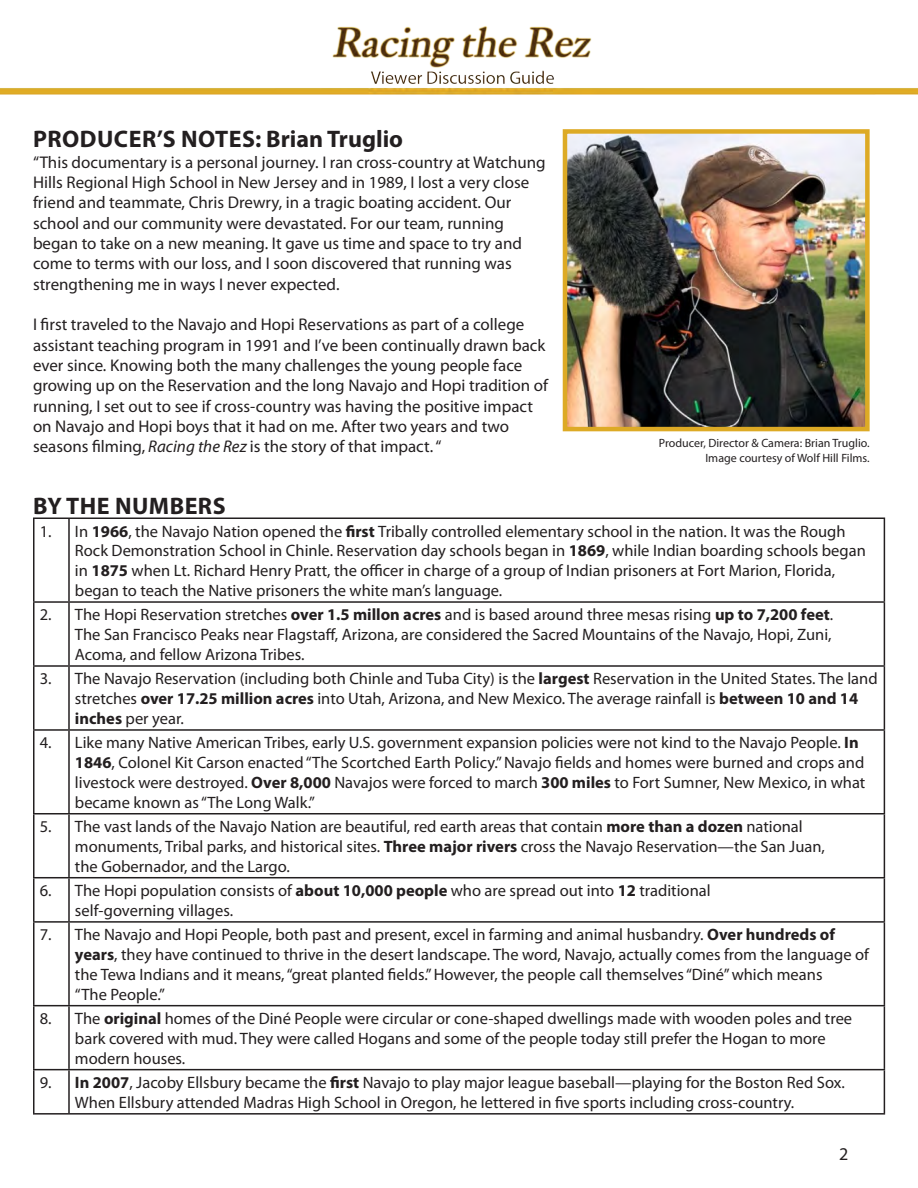
<style>
.page{position:relative;width:918px;height:1188px;background:#fff}
.page>*{position:absolute;margin:0;border:0;box-sizing:border-box;transform-origin:0 0}
.t1{font:700 24px "Myriad Pro";color:#231f20}
.t2{font:700 24px "Myriad Pro";letter-spacing:.02em;color:#231f20}
.t3{font:18px "Myriad Pro";color:#231f20}
.t4{font:16.95px/20.4px "Myriad Pro";color:#231f20}
.t5{font:16.5px/19.8px "Myriad Pro";color:#231f20}
.t6{font:12px "Myriad Pro";color:#231f20}
.s1{font-style:italic}
.s2{font-weight:700}
</style>
<div class="page">
<img style="left:0;top:26px;width:918px;height:1089px">
<img style="left:568px;top:134px;width:297px;height:292px">
<div style="left:563px;top:129px;width:307px;height:302px;border:4px solid #ddaa25"></div>
<hr style="left:33px;top:518px;width:36px;height:1px;background:#231f20">
<hr style="left:33px;top:519px;width:1px;height:82px;background:#231f20">
<hr style="left:69px;top:518px;width:816px;height:1px;background:#231f20">
<hr style="left:68px;top:519px;width:2px;height:82px;background:#231f20">
<hr style="left:884px;top:519px;width:1px;height:82px;background:#231f20">
<hr style="left:33px;top:601px;width:36px;height:2px;background:#231f20">
<hr style="left:33px;top:603px;width:1px;height:62px;background:#231f20">
<hr style="left:69px;top:601px;width:816px;height:2px;background:#231f20">
<hr style="left:68px;top:603px;width:2px;height:62px;background:#231f20">
<hr style="left:884px;top:603px;width:1px;height:62px;background:#231f20">
<hr style="left:33px;top:665px;width:36px;height:2px;background:#231f20">
<hr style="left:33px;top:667px;width:1px;height:62px;background:#231f20">
<hr style="left:69px;top:665px;width:816px;height:2px;background:#231f20">
<hr style="left:68px;top:667px;width:2px;height:62px;background:#231f20">
<hr style="left:884px;top:667px;width:1px;height:62px;background:#231f20">
<hr style="left:33px;top:729px;width:36px;height:2px;background:#231f20">
<hr style="left:33px;top:731px;width:1px;height:82px;background:#231f20">
<hr style="left:69px;top:729px;width:816px;height:2px;background:#231f20">
<hr style="left:68px;top:731px;width:2px;height:82px;background:#231f20">
<hr style="left:884px;top:731px;width:1px;height:82px;background:#231f20">
<hr style="left:33px;top:813px;width:36px;height:1px;background:#231f20">
<hr style="left:33px;top:814px;width:1px;height:63px;background:#231f20">
<hr style="left:69px;top:813px;width:816px;height:1px;background:#231f20">
<hr style="left:68px;top:814px;width:2px;height:63px;background:#231f20">
<hr style="left:884px;top:814px;width:1px;height:63px;background:#231f20">
<hr style="left:33px;top:877px;width:36px;height:1px;background:#231f20">
<hr style="left:33px;top:878px;width:1px;height:43px;background:#231f20">
<hr style="left:69px;top:877px;width:816px;height:1px;background:#231f20">
<hr style="left:68px;top:878px;width:2px;height:43px;background:#231f20">
<hr style="left:884px;top:878px;width:1px;height:43px;background:#231f20">
<hr style="left:33px;top:921px;width:36px;height:2px;background:#231f20">
<hr style="left:33px;top:923px;width:1px;height:82px;background:#231f20">
<hr style="left:69px;top:921px;width:816px;height:2px;background:#231f20">
<hr style="left:68px;top:923px;width:2px;height:82px;background:#231f20">
<hr style="left:884px;top:923px;width:1px;height:82px;background:#231f20">
<hr style="left:33px;top:1005px;width:36px;height:1px;background:#231f20">
<hr style="left:33px;top:1006px;width:1px;height:63px;background:#231f20">
<hr style="left:69px;top:1005px;width:816px;height:1px;background:#231f20">
<hr style="left:68px;top:1006px;width:2px;height:63px;background:#231f20">
<hr style="left:884px;top:1006px;width:1px;height:63px;background:#231f20">
<hr style="left:33px;top:1069px;width:36px;height:1px;background:#231f20">
<hr style="left:33px;top:1070px;width:1px;height:43px;background:#231f20">
<hr style="left:69px;top:1069px;width:816px;height:1px;background:#231f20">
<hr style="left:68px;top:1070px;width:2px;height:43px;background:#231f20">
<hr style="left:884px;top:1070px;width:1px;height:43px;background:#231f20">
<hr style="left:33px;top:1113px;width:36px;height:2px;background:#231f20">
<hr style="left:69px;top:1113px;width:816px;height:2px;background:#231f20">
<p class="t1" style="left:33px;top:123px;width:371px">PRODUCER’S NOTES: Brian Truglio</p>
<p class="t4" style="left:33px;top:151px;width:514px">“This documentary is a personal journey. I ran cross-country at Watchung Hills Regional High School in New Jersey and in 1989, I lost a very close friend and teammate, Chris Drewry, in a tragic boating accident. Our school and our community were devastated. For our team, running</p>
<p class="t4" style="left:33px;top:233px;width:491px">began to take on a new meaning. It gave us time and space to try and come to terms with our loss, and I soon discovered that running was strengthening me in ways I never expected.</p>
<p class="t4" style="left:33px;top:314px;width:517px">I first traveled to the Navajo and Hopi Reservations as part of a college assistant teaching program in 1991 and I’ve been continually drawn back ever since. Knowing both the many challenges the young people face growing up on the Reservation and the long Navajo and Hopi tradition of running, I set out to see if cross-country was having the positive impact on Navajo and Hopi boys that it had on me. After two years and two</p>
<p class="t4" style="left:33px;top:436px;width:410px">seasons filming, <span class="s1">Racing the Rez</span> is the story of that impact. “</p>
<p class="t6" style="left:659px;top:436px;width:212px">Producer, Director &amp; Camera: Brian Truglio.</p>
<p class="t6" style="left:705px;top:450px;width:166px">Image courtesy of Wolf Hill Films.</p>
<p class="t2" style="left:33px;top:490px;width:194px">BY THE NUMBERS</p>
<p class="t5" style="left:40px;top:521px;width:13px">1.</p>
<p class="t5" style="left:75px;top:521px;width:792px">In <span class="s2">1966</span>, the Navajo Nation opened the <span class="s2">first</span> Tribally controlled elementary school in the nation. It was the Rough<br>Rock Demonstration School in Chinle. Reservation day schools began in <span class="s2">1869</span>, while Indian boarding schools began in <span class="s2">1875</span> when Lt. Richard Henry Pratt, the officer in charge of a group of Indian prisoners at Fort Marion, Florida,</p>
<p class="t5" style="left:75px;top:580px;width:429px">began to teach the Native prisoners the white man’s language.</p>
<p class="t5" style="left:40px;top:605px;width:13px">2.</p>
<p class="t5" style="left:75px;top:605px;width:760px">The Hopi Reservation stretches <span class="s2">over 1.5 millon acres</span> and is based around three mesas rising <span class="s2">up to 7,200 feet</span>.</p>
<p class="t5" style="left:75px;top:625px;width:758px">The San Francisco Peaks near Flagstaff, Arizona, are considered the Sacred Mountains of the Navajo, Hopi, Zuni,<br>Acoma, and fellow Arizona Tribes.</p>
<p class="t5" style="left:40px;top:669px;width:13px">3.</p>
<p class="t5" style="left:75px;top:669px;width:804px">The Navajo Reservation (including both Chinle and Tuba City) is the <span class="s2">largest</span> Reservation in the United States. The land stretches <span class="s2">over 17.25 million acres</span> into Utah, Arizona, and New Mexico. The average rainfall is <span class="s2">between 10 and 14 inches</span> per year.</p>
<p class="t5" style="left:40px;top:733px;width:13px">4.</p>
<p class="t5" style="left:75px;top:733px;width:792px">Like many Native American Tribes, early U.S. government expansion policies were not kind to the Navajo People. <span class="s2">In 1846</span>, Colonel Kit Carson enacted “The Scortched Earth Policy.” Navajo fields and homes were burned and crops and livestock were destroyed. <span class="s2">Over 8,000</span> Navajos were forced to march <span class="s2">300 miles</span> to Fort Sumner, New Mexico, in what became known as “The Long Walk.”</p>
<p class="t5" style="left:40px;top:816px;width:13px">5.</p>
<p class="t5" style="left:75px;top:816px;width:729px">The vast lands of the Navajo Nation are beautiful, red earth areas that contain <span class="s2">more than a dozen</span> national</p>
<p class="t5" style="left:75px;top:836px;width:752px">monuments, Tribal parks, and historical sites. <span class="s2">Three major rivers</span> cross the Navajo Reservation—the San Juan,</p>
<p class="t5" style="left:75px;top:856px;width:216px">the Gobernador, and the Largo.</p>
<p class="t5" style="left:40px;top:880px;width:13px">6.</p>
<p class="t5" style="left:75px;top:880px;width:637px">The Hopi population consists of <span class="s2">about 10,000 people</span> who are spread out into <span class="s2">12</span> traditional</p>
<p class="t5" style="left:75px;top:900px;width:160px">self-governing villages.</p>
<p class="t5" style="left:40px;top:925px;width:13px">7.</p>
<p class="t5" style="left:75px;top:925px;width:796px">The Navajo and Hopi People, both past and present, excel in farming and animal husbandry. <span class="s2">Over hundreds of years</span>, they have continued to thrive in the desert landscape. The word, Navajo, actually comes from the language of the Tewa Indians and it means, “great planted fields.” However, the people call themselves “Diné” which means</p>
<p class="t5" style="left:75px;top:984px;width:91px">“The People.”</p>
<p class="t5" style="left:40px;top:1008px;width:13px">8.</p>
<p class="t5" style="left:75px;top:1008px;width:779px">The <span class="s2">original</span> homes of the Diné People were circular or cone-shaped dwellings made with wooden poles and tree bark covered with mud. They were called Hogans and some of the people today still prefer the Hogan to more</p>
<p class="t5" style="left:75px;top:1048px;width:112px">modern houses.</p>
<p class="t5" style="left:40px;top:1072px;width:13px">9.</p>
<p class="t5" style="left:75px;top:1072px;width:772px"><span class="s2">In 2007</span>, Jacoby Ellsbury became the <span class="s2">first</span> Navajo to play major league baseball—playing for the Boston Red Sox.<br>When Ellsbury attended Madras High School in Oregon, he lettered in five sports including cross-country.</p>
<p class="t3" style="left:839px;top:1143px;width:11px">2</p>
</div>
